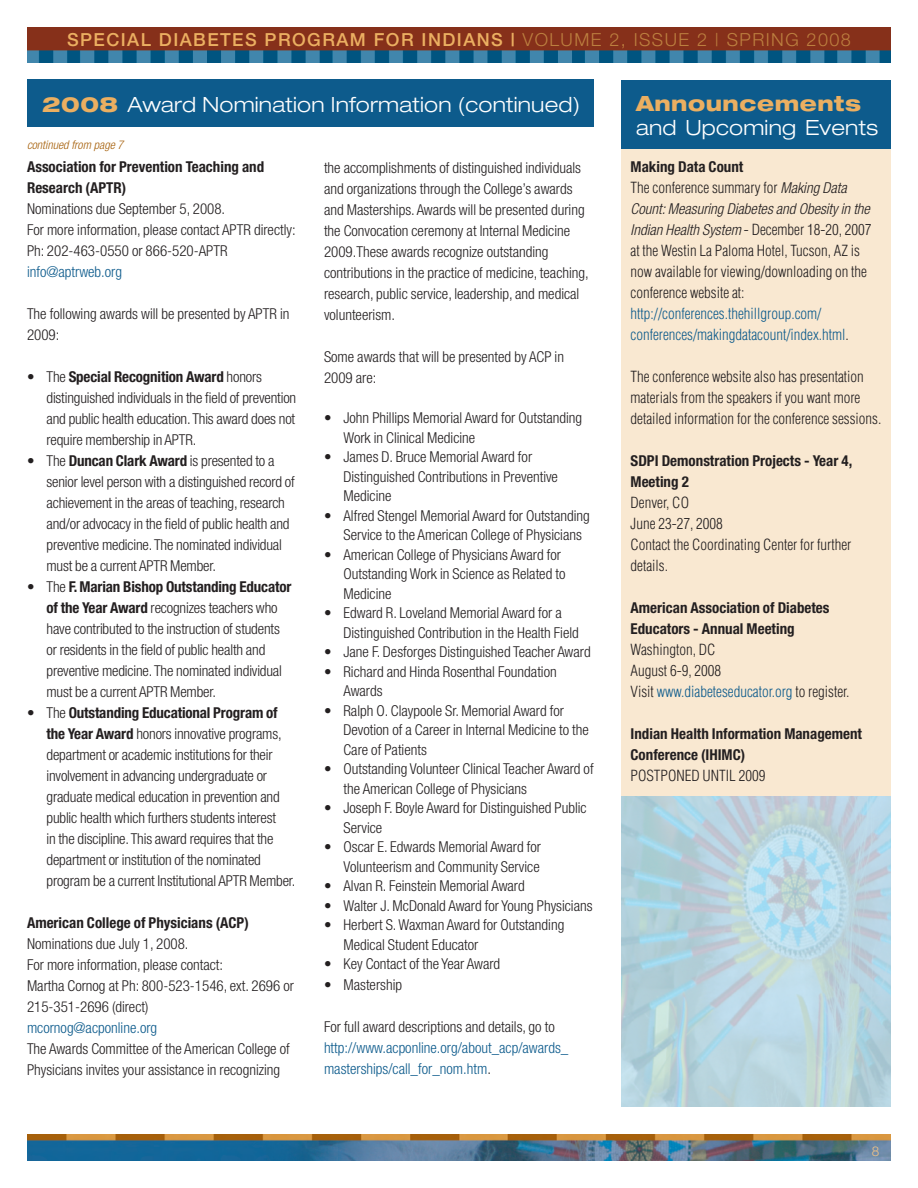
<style>
.page{position:relative;width:918px;height:1188px;background:#fff}
.page>*{position:absolute;margin:0;border:0;box-sizing:border-box;transform-origin:0 0}
.t1{font:300 expanded 21px/24px "Helvetica Neue";letter-spacing:.01em;color:#fff}
.t2{font:500 18px "Helvetica Neue";letter-spacing:.08em;color:#ebaf61}
.Body_Text{font:300 condensed 15px/21px "Helvetica Neue";color:#231f20}
.Body_Text-2{font:300 condensed 15px/21px "Helvetica";color:#231f20}
.Body_Text-3{font:700 condensed 15px/21px "Helvetica Neue";color:#231f20}
.Body_Text-4{font:300 condensed 15px/21px "Helvetica Neue";color:#0d5b8c}
.Body_Text-5{font:300 condensed 15px "Helvetica";color:#0d5b8c}
.t3{font:italic 300 condensed 12px "Helvetica Neue";color:#a6600b}
.s1{font-weight:300;color:#bc7f3f}
.s2{font-weight:800;color:#ebaf61}
.s3{font-weight:700}
.s4{color:#231f20}
.s5{font-family:"Helvetica Neue";font-style:italic}
.s6{color:#0d5b8c}
</style>
<div class="page">
<img style="left:27px;top:27px;width:864px;height:35px">
<img style="left:27px;top:1134px;width:864px;height:27px">
<img style="left:621px;top:795px;width:270px;height:312px">
<div style="left:27px;top:80px;width:567px;height:47px;background:#0d5b8c"></div>
<div style="left:621px;top:80px;width:270px;height:715px;background:#f9e8d1"></div>
<div style="left:621px;top:80px;width:270px;height:68px;background:#0d5b8c"></div>
<p class="t2" style="left:67px;top:29px;width:785px">SPECIAL DIABETES PROGRAM FOR INDIANS | <span class="s1">VOLUME 2, ISSUE 2 | SPRING 2008</span></p>
<p class="t1" style="left:42px;top:92px;width:540px"><span class="s2">2008</span> Award Nomination Information (continued)</p>
<p class="t3" style="left:27px;top:137px;width:98px">continued from page 7</p>
<p class="Body_Text-3" style="left:27px;top:156px;width:239px">Association for Prevention Teaching and<br>Research (APTR)</p>
<p class="Body_Text" style="left:27px;top:198px;width:200px">Nominations due September 5, 2008.</p>
<p class="Body_Text" style="left:27px;top:219px;width:270px">For more information, please contact APTR directly:</p>
<p class="Body_Text" style="left:27px;top:240px;width:202px">Ph: 202-463-0550 or 866-520-APTR</p>
<p class="Body_Text-4" style="left:27px;top:261px;width:97px">info@aptrweb.org</p>
<p class="Body_Text" style="left:27px;top:303px;width:264px">The following awards will be presented by APTR in<br>2009:</p>
<p class="Body_Text" style="left:46px;top:366px;width:251px">The <span class="s3">Special Recognition Award</span> honors distinguished individuals in the field of prevention and public health education. This award does not require membership in APTR.</p>
<p class="Body_Text" style="left:47px;top:450px;width:250px">The <span class="s3">Duncan Clark Award</span> is presented to a senior level person with a distinguished record of achievement in the areas of teaching, research and/or advocacy in the field of public health and preventive medicine. The nominated individual must be a current APTR Member.</p>
<p class="Body_Text" style="left:47px;top:576px;width:246px">The <span class="s3">F. Marian Bishop Outstanding Educator of the Year Award</span> recognizes teachers who have contributed to the instruction of students or residents in the field of public health and preventive medicine. The nominated individual must be a current APTR Member.</p>
<p class="Body_Text" style="left:47px;top:702px;width:250px">The <span class="s3">Outstanding Educational Program of the Year Award</span> honors innovative programs, department or academic institutions for their involvement in advancing undergraduate or graduate medical education in prevention and public health which furthers students interest<br>in the discipline. This award requires that the department or institution of the nominated program be a current Institutional APTR Member.</p>
<p class="Body_Text-3" style="left:27px;top:912px;width:223px">American College of Physicians (ACP)</p>
<p class="Body_Text" style="left:27px;top:933px;width:163px">Nominations due July 1, 2008.</p>
<p class="Body_Text" style="left:27px;top:954px;width:268px">For more information, please contact:<br>Martha Cornog at Ph: 800-523-1546, ext. 2696 or<br>215-351-2696 (direct)</p>
<p class="Body_Text-4" style="left:27px;top:1017px;width:132px">mcornog@acponline.org</p>
<p class="Body_Text" style="left:27px;top:1038px;width:264px">The Awards Committee of the American College of<br>Physicians invites your assistance in recognizing</p>
<p class="Body_Text" style="left:27px;top:366px;width:9px">•</p>
<p class="Body_Text" style="left:27px;top:450px;width:9px">•</p>
<p class="Body_Text" style="left:27px;top:576px;width:9px">•</p>
<p class="Body_Text" style="left:27px;top:702px;width:9px">•</p>
<p class="Body_Text" style="left:324px;top:157px;width:266px">the accomplishments of distinguished individuals and organizations through the College’s awards and Masterships. Awards will be presented during the Convocation ceremony at Internal Medicine 2009.These awards recognize outstanding contributions in the practice of medicine, teaching, research, public service, leadership, and medical volunteerism.</p>
<p class="Body_Text" style="left:324px;top:346px;width:242px">Some awards that will be presented by ACP in<br>2009 are:</p>
<p class="Body_Text" style="left:343px;top:408px;width:240px;line-height:19.5px">John Phillips Memorial Award for Outstanding<br>Work in Clinical Medicine</p>
<p class="Body_Text" style="left:343px;top:447px;width:216px;line-height:19.5px">James D. Bruce Memorial Award for<br>Distinguished Contributions in Preventive<br>Medicine</p>
<p class="Body_Text" style="left:343px;top:506px;width:248px;line-height:19.5px">Alfred Stengel Memorial Award for Outstanding<br>Service to the American College of Physicians</p>
<p class="Body_Text" style="left:343px;top:545px;width:223px;line-height:19.5px">American College of Physicians Award for<br>Outstanding Work in Science as Related to<br>Medicine</p>
<p class="Body_Text" style="left:343px;top:603px;width:237px;line-height:19.5px">Edward R. Loveland Memorial Award for a<br>Distinguished Contribution in the Health Field</p>
<p class="Body_Text" style="left:343px;top:641px;width:249px">Jane F. Desforges Distinguished Teacher Award</p>
<p class="Body_Text" style="left:343px;top:662px;width:215px;line-height:19.5px">Richard and Hinda Rosenthal Foundation<br>Awards</p>
<p class="Body_Text" style="left:343px;top:701px;width:247px;line-height:19.5px">Ralph O. Claypoole Sr. Memorial Award for<br>Devotion of a Career in Internal Medicine to the<br>Care of Patients</p>
<p class="Body_Text" style="left:343px;top:759px;width:252px;line-height:19.5px">Outstanding Volunteer Clinical Teacher Award of the American College of Physicians</p>
<p class="Body_Text" style="left:343px;top:798px;width:245px;line-height:19.5px">Joseph F. Boyle Award for Distinguished Public<br>Service</p>
<p class="Body_Text" style="left:343px;top:837px;width:199px;line-height:19.5px">Oscar E. Edwards Memorial Award for<br>Volunteerism and Community Service</p>
<p class="Body_Text" style="left:343px;top:875px;width:183px">Alvan R. Feinstein Memorial Award</p>
<p class="Body_Text" style="left:343px;top:895px;width:251px">Walter J. McDonald Award for Young Physicians</p>
<p class="Body_Text" style="left:343px;top:915px;width:222px;line-height:19.5px">Herbert S. Waxman Award for Outstanding<br>Medical Student Educator</p>
<p class="Body_Text" style="left:343px;top:953px;width:158px">Key Contact of the Year Award</p>
<p class="Body_Text" style="left:343px;top:974px;width:60px">Mastership</p>
<p class="Body_Text" style="left:324px;top:1016px;width:232px">For full award descriptions and details, go to</p>
<p class="Body_Text-4" style="left:324px;top:1037px;width:246px">http://www.acponline.org/about_acp/awards_ masterships/call_for_nom.htm<span class="s4">.</span></p>
<p class="Body_Text" style="left:324px;top:407px;width:9px">•</p>
<p class="Body_Text" style="left:324px;top:446px;width:9px">•</p>
<p class="Body_Text" style="left:324px;top:505px;width:9px">•</p>
<p class="Body_Text" style="left:324px;top:544px;width:9px">•</p>
<p class="Body_Text" style="left:324px;top:602px;width:9px">•</p>
<p class="Body_Text" style="left:324px;top:642px;width:9px;line-height:19.5px">• •</p>
<p class="Body_Text" style="left:324px;top:700px;width:9px">•</p>
<p class="Body_Text" style="left:324px;top:758px;width:9px">•</p>
<p class="Body_Text" style="left:324px;top:797px;width:9px">•</p>
<p class="Body_Text" style="left:324px;top:836px;width:9px">•</p>
<p class="Body_Text" style="left:324px;top:876px;width:9px;line-height:19.5px;text-align:justify">• • •</p>
<p class="Body_Text" style="left:324px;top:953px;width:9px">• •</p>
<p class="t1" style="left:636px;top:91px;width:244px"><span class="s2">Announcements </span>and Upcoming Events</p>
<p class="Body_Text-3" style="left:631px;top:156px;width:114px">Making Data Count</p>
<p class="Body_Text-2" style="left:631px;top:177px;width:242px">The conference summary for <span class="s5">Making Data Count: Measuring Diabetes and Obesity in the Indian Health System</span> - December 18-20, 2007 at the Westin La Paloma Hotel, Tucson, AZ is now available for viewing/downloading on the conference website at: <span class="s6">http://conferences.thehillgroup.com/ conferences/makingdatacount/index.html</span>.</p>
<p class="Body_Text-2" style="left:631px;top:366px;width:252px">The conference website also has presentation materials from the speakers if you want more detailed information for the conference sessions.</p>
<p class="Body_Text-3" style="left:631px;top:450px;width:223px">SDPI Demonstration Projects - Year 4,<br>Meeting 2</p>
<p class="Body_Text-2" style="left:631px;top:492px;width:60px">Denver, CO</p>
<p class="Body_Text-2" style="left:631px;top:513px;width:94px">June 23-27, 2008</p>
<p class="Body_Text-2" style="left:631px;top:534px;width:222px">Contact the Coordinating Center for further details.</p>
<p class="Body_Text-3" style="left:631px;top:597px;width:201px">American Association of Diabetes<br>Educators - Annual Meeting</p>
<p class="Body_Text-2" style="left:631px;top:639px;width:87px">Washington, DC</p>
<p class="Body_Text-2" style="left:631px;top:660px;width:92px">August 6-9, 2008</p>
<p class="Body_Text-5" style="left:631px;top:683px;width:221px"><span class="s4">Visit</span> www.diabeteseducator.org <span class="s4">to register.</span></p>
<p class="Body_Text-3" style="left:631px;top:723px;width:233px">Indian Health Information Management<br>Conference (IHIMC)</p>
<p class="Body_Text-2" style="left:631px;top:765px;width:136px">POSTPONED UNTIL 2009</p>
</div>
